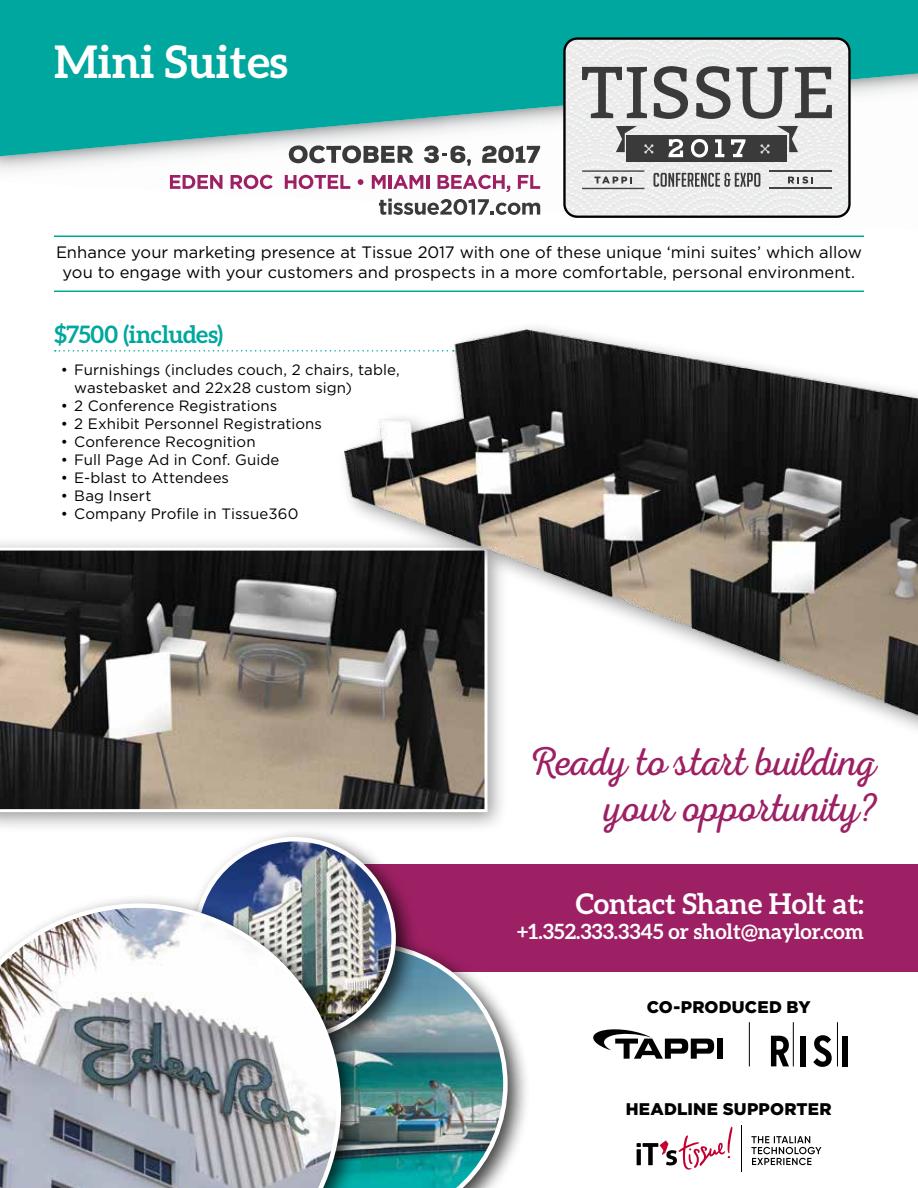
<style>
.page{position:relative;width:918px;height:1188px;background:#fff}
.page>*{position:absolute;margin:0;border:0;box-sizing:border-box;transform-origin:0 0}
.t1{font:700 45px "Aleo";color:#fff}
.t2{font:40.5px/46.5px "Nexa Rust Script L 0";letter-spacing:-.005em;color:#9e2064;text-align:right}
.t3{font:700 28.5px "Aleo";color:#fff}
.t4{font:700 24px "Aleo";letter-spacing:-.015em;color:#00a79e}
.t5{font:700 21px "Aleo";color:#fff}
.t6{font:900 16.8px "Gotham";letter-spacing:.01em;color:#000}
.t7{font:16.5px/19.8px "Gotham";color:#000;text-align:center}
.t8{font:15px/18px "Gotham";letter-spacing:.005em;color:#000}
</style>
<div class="page">
<div style="left:0;top:535px;width:509px;height:299px;background:#000;opacity:.4"></div>
<svg style="left:0;top:548px;width:487px;height:264px"></svg>
<div style="left:364px;top:864px;width:554px;height:108px;background:#9e2064"></div>
<img style="left:0;top:156px;width:19px;height:15px">
<img style="left:127px;top:156px;width:311px;height:49px">
<svg style="left:0;top:0;width:918px;height:156px;fill:#00a79e"></svg>
<img style="left:564px;top:39px;width:285px;height:176px">
<div style="left:563px;top:37px;width:288px;height:181px;border:2px solid #000;border-radius:13px"></div>
<svg style="left:582px;top:67px;width:65px;height:51px"></svg>
<svg style="left:654px;top:66px;width:34px;height:53px"></svg>
<svg style="left:696px;top:66px;width:92px;height:53px"></svg>
<svg style="left:795px;top:67px;width:37px;height:51px"></svg>
<hr style="left:769px;top:188px;width:63px;height:1px;background:#434343">
<hr style="left:769px;top:170px;width:63px;height:2px;background:#434343">
<svg style="left:788px;top:176px;width:25px;height:8px"></svg>
<hr style="left:582px;top:170px;width:62px;height:2px;background:#434343">
<hr style="left:582px;top:188px;width:62px;height:1px;background:#434343">
<svg style="left:594px;top:177px;width:38px;height:6px"></svg>
<svg style="left:616px;top:126px;width:21px;height:26px"></svg>
<svg style="left:777px;top:126px;width:21px;height:26px"></svg>
<div style="left:627px;top:135px;width:160px;height:27px;background:#3a3a3a"></div>
<svg style="left:668px;top:139px;width:15px;height:18px"></svg>
<svg style="left:691px;top:139px;width:17px;height:18px"></svg>
<svg style="left:715px;top:139px;width:9px;height:18px"></svg>
<svg style="left:731px;top:139px;width:14px;height:18px"></svg>
<svg style="left:644px;top:144px;width:10px;height:10px"></svg>
<svg style="left:760px;top:144px;width:10px;height:10px"></svg>
<svg style="left:654px;top:173px;width:106px;height:14px"></svg>
<svg style="left:289px;top:145px;width:251px;height:21px"></svg>
<svg style="left:170px;top:175px;width:52px;height:14px"></svg>
<svg style="left:231px;top:175px;width:42px;height:14px"></svg>
<svg style="left:285px;top:175px;width:65px;height:14px"></svg>
<svg style="left:358px;top:179px;width:5px;height:6px"></svg>
<svg style="left:372px;top:175px;width:14px;height:14px"></svg>
<hr style="left:389px;top:175px;width:3px;height:14px;background:#9e2064">
<svg style="left:393px;top:175px;width:30px;height:14px"></svg>
<hr style="left:426px;top:175px;width:3px;height:14px;background:#9e2064">
<svg style="left:438px;top:175px;width:72px;height:17px"></svg>
<svg style="left:518px;top:175px;width:22px;height:14px"></svg>
<svg style="left:379px;top:199px;width:161px;height:16px"></svg>
<div style="left:215px;top:934px;width:316px;height:254px;background:#000;opacity:.75"></div>
<img style="left:365px;top:943px;width:143px;height:245px">
<div style="left:184px;top:828px;width:236px;height:235px;background:#000;opacity:.75"></div>
<img style="left:196px;top:839px;width:198px;height:198px;border-radius:99px">
<div style="left:0;top:894px;width:365px;height:294px;background:#000;opacity:.75"></div>
<img style="left:0;top:903px;width:341px;height:285px">
<div style="left:717px;top:1039px;width:6px;height:20px;background:#000"></div>
<svg style="left:593px;top:1029px;width:121px;height:30px"></svg>
<svg style="left:771px;top:1036px;width:18px;height:30px"></svg>
<div style="left:800px;top:1036px;width:6px;height:30px;background:#000"></div>
<svg style="left:813px;top:1035px;width:19px;height:32px"></svg>
<div style="left:842px;top:1036px;width:6px;height:30px;background:#000"></div>
<hr style="left:749px;top:1022px;width:1px;height:44px;background:#000">
<hr style="left:793px;top:1022px;width:1px;height:44px;background:#000">
<hr style="left:837px;top:1022px;width:1px;height:44px;background:#000">
<div style="left:336px;top:321px;width:582px;height:425px;background:#000;opacity:.4"></div>
<img style="left:345px;top:329px;width:573px;height:395px">
<hr style="left:54px;top:236px;width:810px;height:1px;background:#00a79e">
<hr style="left:54px;top:291px;width:810px;height:1px;background:#00a79e">
<hr style="left:741px;top:1125px;width:1px;height:46px;background:#000">
<svg style="left:751px;top:1136px;width:70px;height:29px"></svg>
<svg style="left:637px;top:1126px;width:96px;height:44px"></svg>
<svg style="left:55px;top:350px;width:399px;height:2px"></svg>
<h1 class="t1" style="left:54px;top:36px;width:235px">Mini Suites</h1>
<p class="t7" style="left:56px;top:242px;width:807px">Enhance your marketing presence at Tissue 2017 with one of these unique ‘mini suites’ which allow you to engage with your customers and prospects in a more comfortable, personal environment.</p>
<h3 class="t4" style="left:54px;top:321px;width:171px">$7500 (includes)</h3>
<p class="t8" style="left:74px;top:360px;width:327px;text-indent:-14px">• Furnishings (includes couch, 2 chairs, table, wastebasket and 22x28 custom sign)</p>
<p class="t8" style="left:61px;top:396px;width:218px">• 2 Conference Registrations</p>
<p class="t8" style="left:61px;top:414px;width:263px">• 2 Exhibit Personnel Registrations</p>
<p class="t8" style="left:61px;top:432px;width:196px">• Conference Recognition</p>
<p class="t8" style="left:61px;top:450px;width:220px">• Full Page Ad in Conf. Guide</p>
<p class="t8" style="left:61px;top:468px;width:170px">• E-blast to Attendees</p>
<p class="t8" style="left:61px;top:486px;width:92px">• Bag Insert</p>
<p class="t8" style="left:61px;top:504px;width:239px">• Company Profile in Tissue360</p>
<h2 class="t2" style="left:531px;top:744px;width:348px">Ready to start building your opportunity?</h2>
<h3 class="t3" style="left:576px;top:887px;width:290px">Contact Shane Holt at:</h3>
<h3 class="t5" style="left:517px;top:919px;width:348px">+1.352.333.3345 or sholt@naylor.com</h3>
<p class="t6" style="left:647px;top:997px;width:165px">CO-PRODUCED BY</p>
<p class="t6" style="left:626px;top:1099px;width:207px">HEADLINE SUPPORTER</p>
</div>
